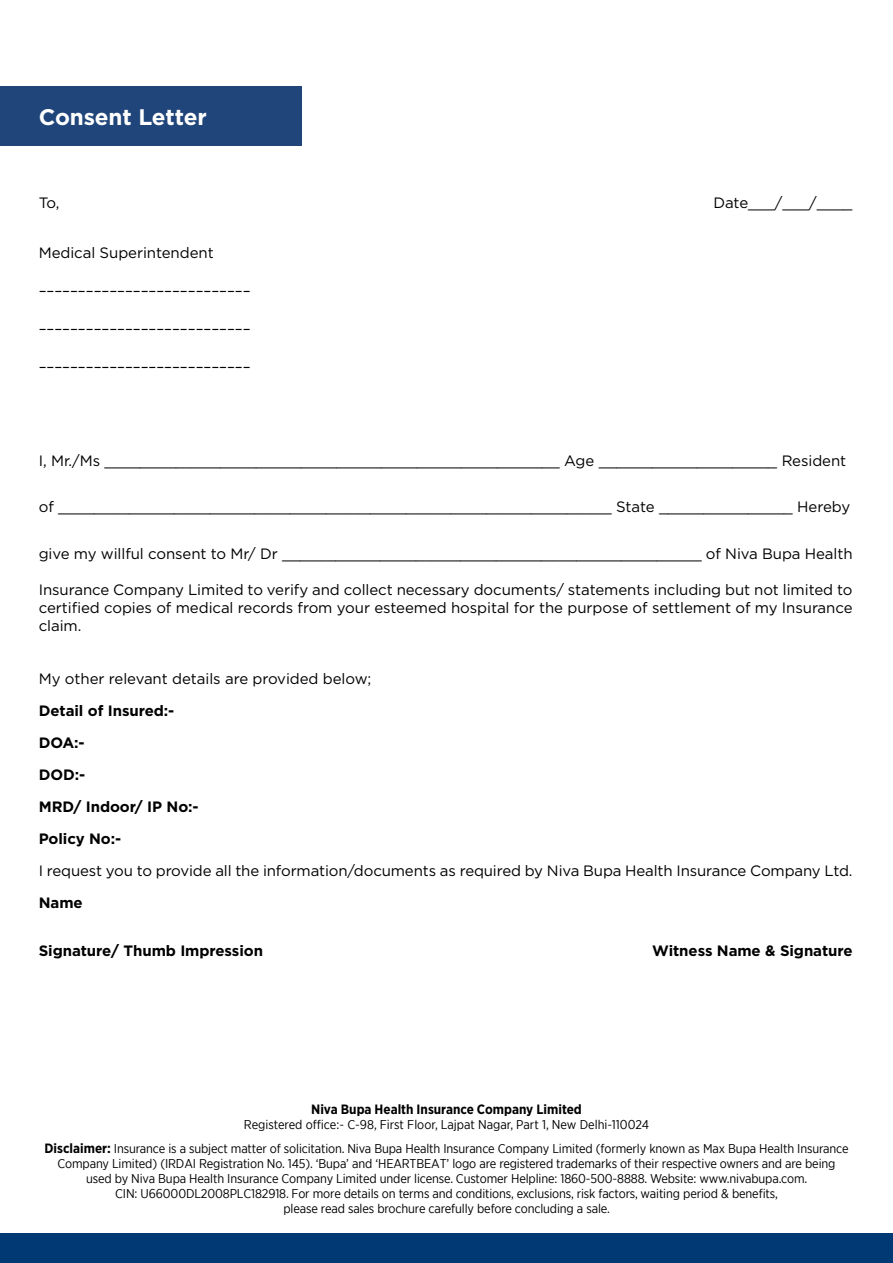
<style>
.page{position:relative;width:893px;height:1263px;background:#fff}
.page>*{position:absolute;margin:0;border:0;box-sizing:border-box;transform-origin:0 0}
.t1{font:700 22.5px "Gotham";letter-spacing:-.005em;color:#fff}
.t2{font:15px/18px "Gotham";letter-spacing:-.005em;color:#000;text-align:justify}
.t3{font:700 15px/32.1px "Gotham";letter-spacing:-.005em;color:#000}
.t4{font:700 13.5px "Gotham Narrow";color:#000}
.t5{font:12.75px/15px "Gotham Narrow";letter-spacing:-.01em;color:#000;text-align:center}
.s1{font-weight:700;font-size:13.5px}
</style>
<div class="page">
<div style="left:0;top:1233px;width:893px;height:30px;background:#003974"></div>
<div style="left:0;top:86px;width:302px;height:60px;background:#1f457a"></div>
<h1 class="t1" style="left:39px;top:102px;width:170px">Consent Letter</h1>
<p class="t2" style="left:39px;top:194px;width:22px">To,</p>
<p class="t2" style="left:713px;top:194px;width:141px">Date___/___/____</p>
<p class="t2" style="left:39px;top:243px;width:176px">Medical Superintendent</p>
<p class="t2" style="left:39px;top:281px;width:213px">–––––––––––––––––––––––––––</p>
<p class="t2" style="left:39px;top:319px;width:213px">–––––––––––––––––––––––––––</p>
<p class="t2" style="left:39px;top:357px;width:213px">–––––––––––––––––––––––––––</p>
<p class="t2" style="left:39px;top:451px;width:809px">I, Mr./Ms ___________________________________________________ Age ____________________ Resident</p>
<p class="t2" style="left:39px;top:497px;width:813px">of ______________________________________________________________ State _______________ Hereby</p>
<p class="t2" style="left:39px;top:544px;width:815px">give my willful consent to Mr/ Dr _______________________________________________ of Niva Bupa Health</p>
<p class="t2" style="left:39px;top:580px;width:815px">Insurance Company Limited to verify and collect necessary documents/ statements including but not limited to certified copies of medical records from your esteemed hospital for the purpose of settlement of my Insurance claim.</p>
<p class="t2" style="left:39px;top:669px;width:334px">My other relevant details are provided below;</p>
<p class="t3" style="left:39px;top:694px;width:161px">Detail of Insured:-<br>DOA:-<br>DOD:-<br>MRD/ Indoor/ IP No:-<br>Policy No:-</p>
<p class="t2" style="left:39px;top:862px;width:815px">I request you to provide all the information/documents as required by Niva Bupa Health Insurance Company Ltd.</p>
<p class="t3" style="left:39px;top:887px;width:45px">Name</p>
<p class="t3" style="left:39px;top:934px;width:226px">Signature/ Thumb Impression</p>
<p class="t3" style="left:652px;top:934px;width:202px">Witness Name &amp; Signature</p>
<p class="t4" style="left:311px;top:1101px;width:272px">Niva Bupa Health Insurance Company Limited</p>
<p class="t5" style="left:44px;top:1112px;width:806px;line-height:24px">Registered office:- C-98, First Floor, Lajpat Nagar, Part 1, New Delhi-110024<br><span class="s1">Disclaimer:</span> Insurance is a subject matter of solicitation. Niva Bupa Health Insurance Company Limited (formerly known as Max Bupa Health Insurance</p>
<p class="t5" style="left:57px;top:1156px;width:780px">Company Limited) (IRDAI Registration No. 145). ‘Bupa’ and ‘HEARTBEAT’ logo are registered trademarks of their respective owners and are being used by Niva Bupa Health Insurance Company Limited under license. Customer Helpline: 1860-500-8888. Website: www.nivabupa.com.<br>CIN: U66000DL2008PLC182918. For more details on terms and conditions, exclusions, risk factors, waiting period &amp; benefits,<br>please read sales brochure carefully before concluding a sale.</p>
</div>
